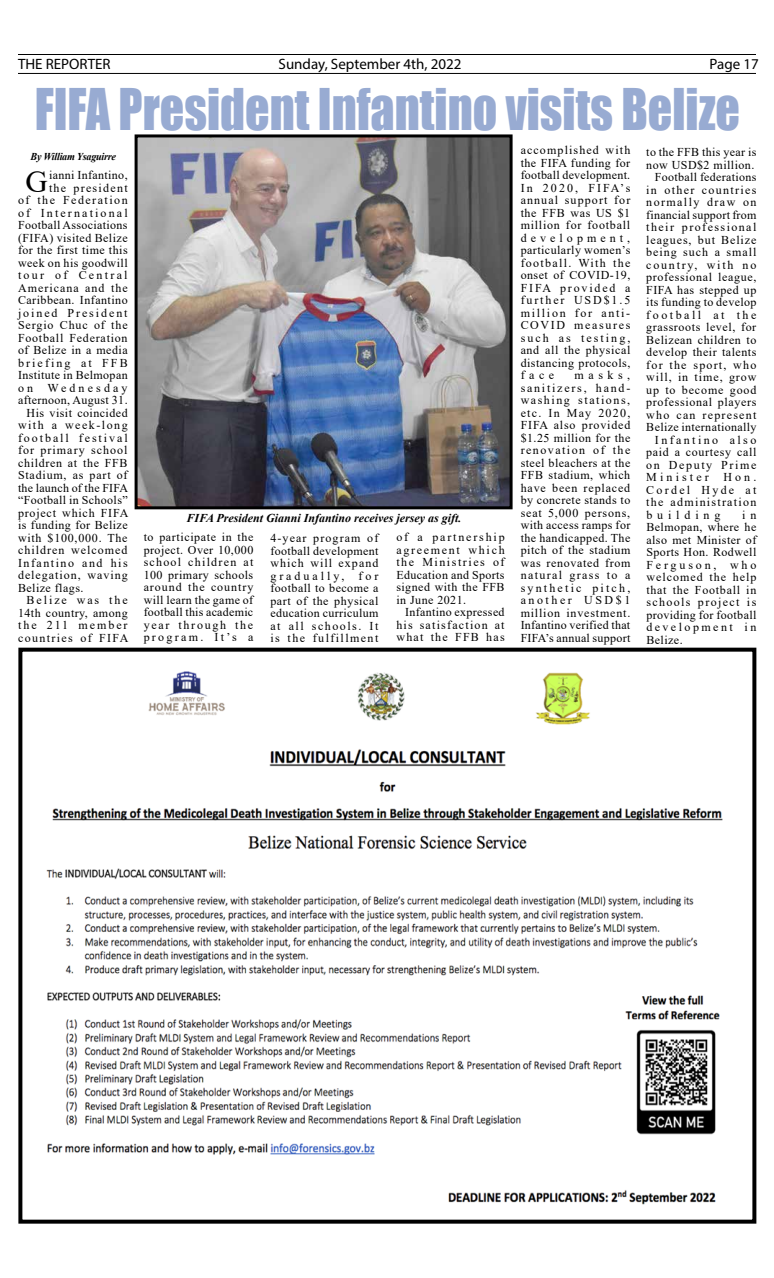
<style>
.page{position:relative;width:774px;height:1278px;background:#fff}
.page>*{position:absolute;margin:0;border:0;box-sizing:border-box;transform-origin:0 0}
.t1{font:52.8px "Impact";color:#98abd2;scale:.91 1}
.t2{font:30.9px "Times New Roman";color:#000}
.t3{font:15px "Myriad Pro";color:#000}
.t4{font:12px/12.5px "Times New Roman";letter-spacing:.055em;color:#000;text-align:justify}
.t5{font:12px "Times New Roman";letter-spacing:.03em;color:#000}
.t6{font:12px "Times New Roman";letter-spacing:.085em;color:#000}
.t7{font:italic 700 12px "Times New Roman";color:#000}
.t8{font:12px "Times New Roman";letter-spacing:.075em;color:#000}
.t9{font:12px "Times New Roman";letter-spacing:.125em;color:#000}
.t10{font:12px "Times New Roman";letter-spacing:.16em;color:#000}
.t11{font:12px "Times New Roman";letter-spacing:.02em;color:#000}
.t12{font:12px "Times New Roman";letter-spacing:.1em;color:#000}
.t13{font:12px "Times New Roman";letter-spacing:.105em;color:#000}
.t14{font:12px "Times New Roman";letter-spacing:.115em;color:#000}
.t15{font:12px "Times New Roman";letter-spacing:.19em;color:#000}
.t16{font:12px "Times New Roman";letter-spacing:.26em;color:#000}
.t17{font:12px "Times New Roman";letter-spacing:.025em;color:#000}
.t18{font:12px "Times New Roman";letter-spacing:.12em;color:#000}
.t19{font:12px "Times New Roman";letter-spacing:.11em;color:#000}
.t20{font:12px "Times New Roman";letter-spacing:.18em;color:#000}
.t21{font:12px "Times New Roman";letter-spacing:.08em;color:#000}
.t22{font:12px "Times New Roman";letter-spacing:.15em;color:#000}
.t23{font:12px "Times New Roman";letter-spacing:.175em;color:#000}
.t24{font:12px "Times New Roman";letter-spacing:.21em;color:#000}
.t25{font:12px "Times New Roman";letter-spacing:.2em;color:#000}
.t26{font:12px "Times New Roman";letter-spacing:.14em;color:#000}
.t27{font:12px "Times New Roman";letter-spacing:.165em;color:#000}
.t28{font:12px "Times New Roman";letter-spacing:.405em;color:#000}
.t29{font:italic 700 10.5px "Times New Roman";letter-spacing:-.025em;color:#000}
</style>
<div class="page">
<hr style="left:18px;top:54px;width:738px;height:1px;background:#000">
<hr style="left:18px;top:73px;width:738px;height:1px;background:#000">
<img style="left:46px;top:671px;width:677px;height:534px">
<div style="left:18px;top:648px;width:738px;height:576px;border:4px solid #000"></div>
<img style="left:139px;top:138px;width:370px;height:367px">
<div style="left:135px;top:134px;width:378px;height:375px;border:3px solid #000"></div>
<p class="t3" style="left:18px;top:55px;width:94px">THE REPORTER</p>
<p class="t3" style="left:279px;top:55px;width:184px">Sunday, September 4th, 2022</p>
<p class="t3" style="left:710px;top:55px;width:51px">Page 17</p>
<h1 class="t1" style="left:35px;top:68px;width:777px">FIFA President Infantino visits Belize</h1>
<p class="t29" style="left:31px;top:149px;width:87px">By William Ysaguirre</p>
<h2 class="t2" style="left:26px;top:160px;width:24px">G</h2>
<p class="t5" style="left:49px;top:167px;width:80px">ianni Infantino,</p>
<p class="t13" style="left:49px;top:179px;width:80px">the president</p>
<p class="t9" style="left:18px;top:192px;width:111px">of the Federation</p>
<p class="t20" style="left:18px;top:204px;width:111px">of International</p>
<p class="t5" style="left:18px;top:217px;width:111px">Football Associations</p>
<p class="t4" style="left:18px;top:231px;width:111px">(FIFA) visited Belize</p>
<p class="t4" style="left:18px;top:244px;width:111px">for the first time this</p>
<p class="t4" style="left:18px;top:256px;width:111px">week on his goodwill</p>
<p class="t15" style="left:18px;top:267px;width:111px">tour of Central</p>
<p class="t6" style="left:18px;top:279px;width:111px">Americana and the</p>
<p class="t4" style="left:18px;top:294px;width:111px">Caribbean. Infantino</p>
<p class="t10" style="left:18px;top:304px;width:111px">joined President</p>
<p class="t8" style="left:18px;top:317px;width:111px">Sergio Chuc of the</p>
<p class="t4" style="left:18px;top:331px;width:111px">Football Federation</p>
<p class="t4" style="left:18px;top:344px;width:111px">of Belize in a media</p>
<p class="t23" style="left:18px;top:354px;width:111px">briefing at FFB</p>
<p class="t5" style="left:18px;top:367px;width:111px">Institute in Belmopan</p>
<p class="t16" style="left:18px;top:379px;width:111px">on Wednesday</p>
<p class="t5" style="left:18px;top:392px;width:111px">afternoon, August 31.</p>
<p class="t4" style="left:27px;top:406px;width:103px">His visit coincided</p>
<p class="t9" style="left:18px;top:417px;width:111px">with a week-long</p>
<p class="t10" style="left:18px;top:429px;width:111px">football festival</p>
<p class="t6" style="left:18px;top:442px;width:111px">for primary school</p>
<p class="t4" style="left:18px;top:456px;width:111px">children at the FFB</p>
<p class="t4" style="left:18px;top:469px;width:111px">Stadium, as part of</p>
<p class="t11" style="left:18px;top:479px;width:112px">the launch of the FIFA</p>
<p class="t5" style="left:18px;top:492px;width:111px">“Football in Schools”</p>
<p class="t4" style="left:18px;top:506px;width:112px">project which FIFA</p>
<p class="t4" style="left:18px;top:519px;width:111px">is funding for Belize</p>
<p class="t4" style="left:18px;top:531px;width:111px">with $100,000. The</p>
<p class="t6" style="left:18px;top:542px;width:111px">children welcomed</p>
<p class="t9" style="left:18px;top:554px;width:111px">Infantino and his</p>
<p class="t6" style="left:18px;top:567px;width:111px">delegation, waving</p>
<p class="t4" style="left:18px;top:581px;width:67px">Belize flags.</p>
<p class="t10" style="left:27px;top:592px;width:103px">Belize was the</p>
<p class="t4" style="left:18px;top:606px;width:111px">14th country, among</p>
<p class="t27" style="left:18px;top:617px;width:111px">the 211 member</p>
<p class="t14" style="left:18px;top:629px;width:112px">countries of FIFA</p>
<p class="t7" style="left:187px;top:510px;width:276px">FIFA President Gianni Infantino receives jersey as gift.</p>
<p class="t4" style="left:144px;top:530px;width:111px">to participate in the project. Over 10,000 school children at 100 primary schools around the country will learn the game of football this academic year through the program. It’s a</p>
<p class="t4" style="left:270px;top:532px;width:110px">4-year program of football development which will expand gradually, for football to become a part of the physical education curriculum at all schools. It is the fulfillment</p>
<p class="t4" style="left:396px;top:531px;width:110px">of a partnership agreement which the Ministries of Education and Sports signed with the FFB in June 2021.</p>
<p class="t4" style="left:396px;top:606px;width:110px;text-indent:9px">Infantino expressed his satisfaction at what the FFB has</p>
<p class="t4" style="left:521px;top:144px;width:111px">accomplished with the FIFA funding for football development.<br>In 2020, FIFA’s annual support for the FFB was US $1 million for football development, particularly women’s football. With the onset of COVID-19, FIFA provided a further USD$1.5 million for anti-COVID measures such as testing, and all the physical distancing protocols, face</p>
<p class="t4" style="left:521px;top:369px;width:111px;text-indent:54px">masks, sanitizers, hand&shy;washing stations, etc. In May 2020, FIFA also provided $1.25 million for the renovation of the steel bleachers at the FFB stadium, which have been replaced by concrete stands to seat 5,000 persons, with access ramps for the handicapped. The pitch of the stadium was renovated from natural grass to a synthetic pitch, another USD$1 million investment.<br>Infantino verified that FIFA’s annual support</p>
<p class="t5" style="left:646px;top:144px;width:112px">to the FFB this year is</p>
<p class="t4" style="left:646px;top:158px;width:110px">now USD$2 million.</p>
<p class="t17" style="left:655px;top:169px;width:103px">Football federations</p>
<p class="t19" style="left:646px;top:181px;width:112px">in other countries</p>
<p class="t14" style="left:646px;top:194px;width:112px">normally draw on</p>
<p class="t11" style="left:646px;top:206px;width:112px">financial support from</p>
<p class="t18" style="left:646px;top:219px;width:112px">their professional</p>
<p class="t8" style="left:646px;top:231px;width:112px">leagues, but Belize</p>
<p class="t21" style="left:646px;top:244px;width:112px">being such a small</p>
<p class="t22" style="left:646px;top:256px;width:112px">country, with no</p>
<p class="t4" style="left:646px;top:271px;width:112px">professional league,</p>
<p class="t4" style="left:646px;top:283px;width:112px">FIFA has stepped up</p>
<p class="t5" style="left:646px;top:294px;width:112px">its funding to develop</p>
<p class="t24" style="left:646px;top:306px;width:112px">football at the</p>
<p class="t4" style="left:646px;top:321px;width:111px">grassroots level, for</p>
<p class="t4" style="left:646px;top:333px;width:112px">Belizean children to</p>
<p class="t4" style="left:646px;top:346px;width:112px">develop their talents</p>
<p class="t12" style="left:646px;top:356px;width:112px">for the sport, who</p>
<p class="t8" style="left:646px;top:369px;width:112px">will, in time, grow</p>
<p class="t4" style="left:646px;top:383px;width:112px">up to become good</p>
<p class="t4" style="left:646px;top:396px;width:112px">professional players</p>
<p class="t12" style="left:646px;top:406px;width:112px">who can represent</p>
<p class="t5" style="left:646px;top:419px;width:112px">Belize internationally</p>
<p class="t25" style="left:655px;top:431px;width:103px">Infantino also</p>
<p class="t4" style="left:646px;top:446px;width:112px">paid a courtesy call</p>
<p class="t26" style="left:646px;top:457px;width:112px">on Deputy Prime</p>
<p class="t16" style="left:646px;top:469px;width:112px">Minister Hon.</p>
<p class="t15" style="left:646px;top:482px;width:112px">Cordel Hyde at</p>
<p class="t13" style="left:646px;top:494px;width:112px">the administration</p>
<p class="t28" style="left:646px;top:506px;width:76px">building</p>
<p class="t4" style="left:646px;top:508px;width:112px;text-indent:96px">i n Belmopan, where he also met Minister of Sports Hon. Rodwell Ferguson, who welcomed the help that the Football in schools project is providing for football development in Belize.</p>
</div>
